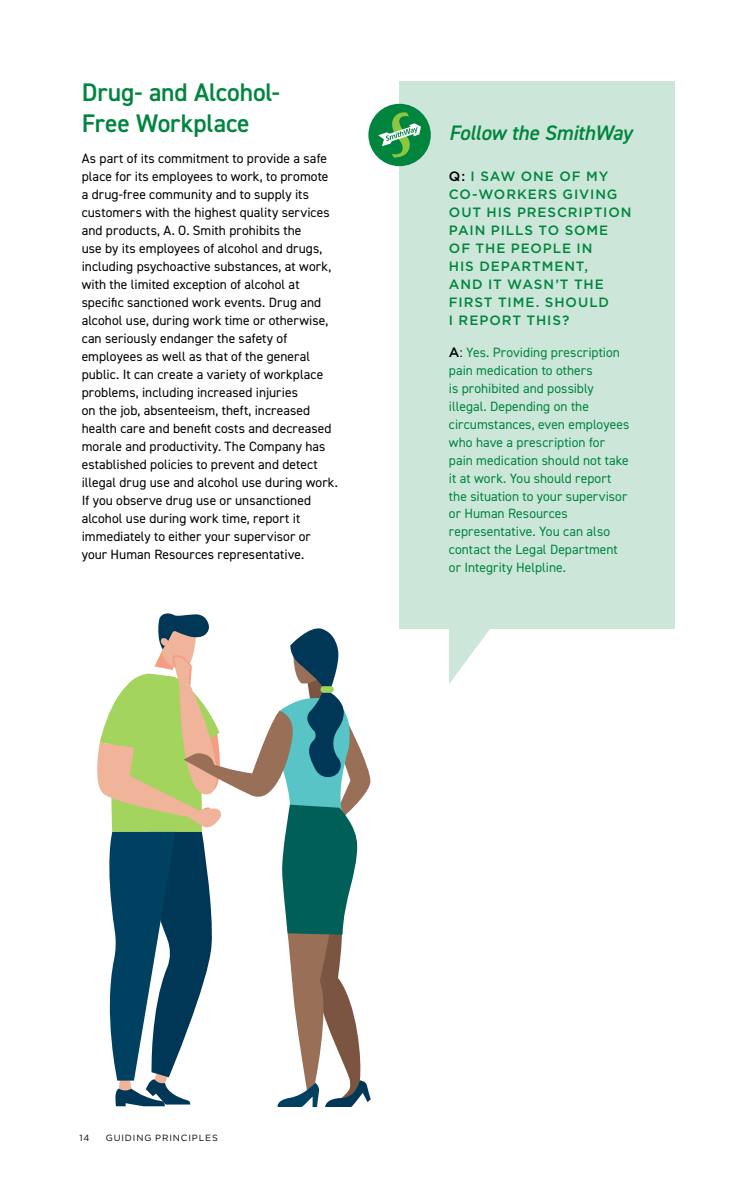
<style>
.page{position:relative;width:756px;height:1188px;background:#fff}
.page>*{position:absolute;margin:0;border:0;box-sizing:border-box;transform-origin:0 0}
.t1{font:600 25.5px/30.8px "DIN2014";letter-spacing:-.005em;color:#00853f}
.t2{font:italic 600 21px "DIN2014";letter-spacing:-.015em;color:#00853f}
.t3{font:13.5px/18px "DIN2014";letter-spacing:.005em;color:#000}
.t4{font:13.5px/18px "DIN2014";letter-spacing:.005em;color:#00853f}
.t5{font:500 13.5px/18px "Gotham";letter-spacing:.07em;color:#00853f}
.t6{font:9px "Gotham";letter-spacing:.1em;color:#000}
.s1{color:#000}
.s2{font-family:"Gotham";font-weight:500;color:#000}
</style>
<div class="page">
<svg style="left:449px;top:628px;width:43px;height:56px"></svg>
<div style="left:400px;top:81px;width:275px;height:547px;background:#cce7d9"></div>
<div style="left:368px;top:104px;width:63px;height:62px;background:#00853f;border-radius:50%"></div>
<svg style="left:378px;top:112px;width:43px;height:46px"></svg>
<svg style="left:97px;top:613px;width:274px;height:494px"></svg>
<h1 class="t1" style="left:82px;top:76px;width:200px">Drug- and Alcohol-<br>Free Workplace</h1>
<p class="t3" style="left:82px;top:149px;width:258px">As part of its commitment to provide a safe place for its employees to work, to promote a drug-free community and to supply its customers with the highest quality services and products, A. O. Smith prohibits the<br>use by its employees of alcohol and drugs, including psychoactive substances, at work, with the limited exception of alcohol at specific sanctioned work events. Drug and alcohol use, during work time or otherwise, can seriously endanger the safety of employees as well as that of the general public. It can create a variety of workplace problems, including increased injuries<br>on the job, absenteeism, theft, increased health care and benefit costs and decreased morale and productivity. The Company has established policies to prevent and detect illegal drug use and alcohol use during work.<br>If you observe drug use or unsanctioned alcohol use during work time, report it immediately to either your supervisor or your Human Resources representative.</p>
<h2 class="t2" style="left:449px;top:119px;width:185px">Follow the SmithWay</h2>
<p class="t5" style="left:449px;top:167px;width:184px"><span class="s1">Q:</span> I SAW ONE OF MY<br>CO-WORKERS GIVING<br>OUT HIS PRESCRIPTION<br>PAIN PILLS TO SOME<br>OF THE PEOPLE IN<br>HIS DEPARTMENT,<br>AND IT WASN’T THE<br>FIRST TIME. SHOULD<br>I REPORT THIS?</p>
<p class="t4" style="left:449px;top:343px;width:182px"><span class="s2">A</span><span class="s1">:</span> Yes. Providing prescription pain medication to others<br>is prohibited and possibly illegal. Depending on the circumstances, even employees who have a prescription for pain medication should not take it at work. You should report the situation to your supervisor or Human Resources representative. You can also contact the Legal Department or Integrity Helpline.</p>
<p class="t6" style="left:80px;top:1132px;width:11px">14</p>
<p class="t6" style="left:106px;top:1132px;width:114px">GUIDING PRINCIPLES</p>
</div>
